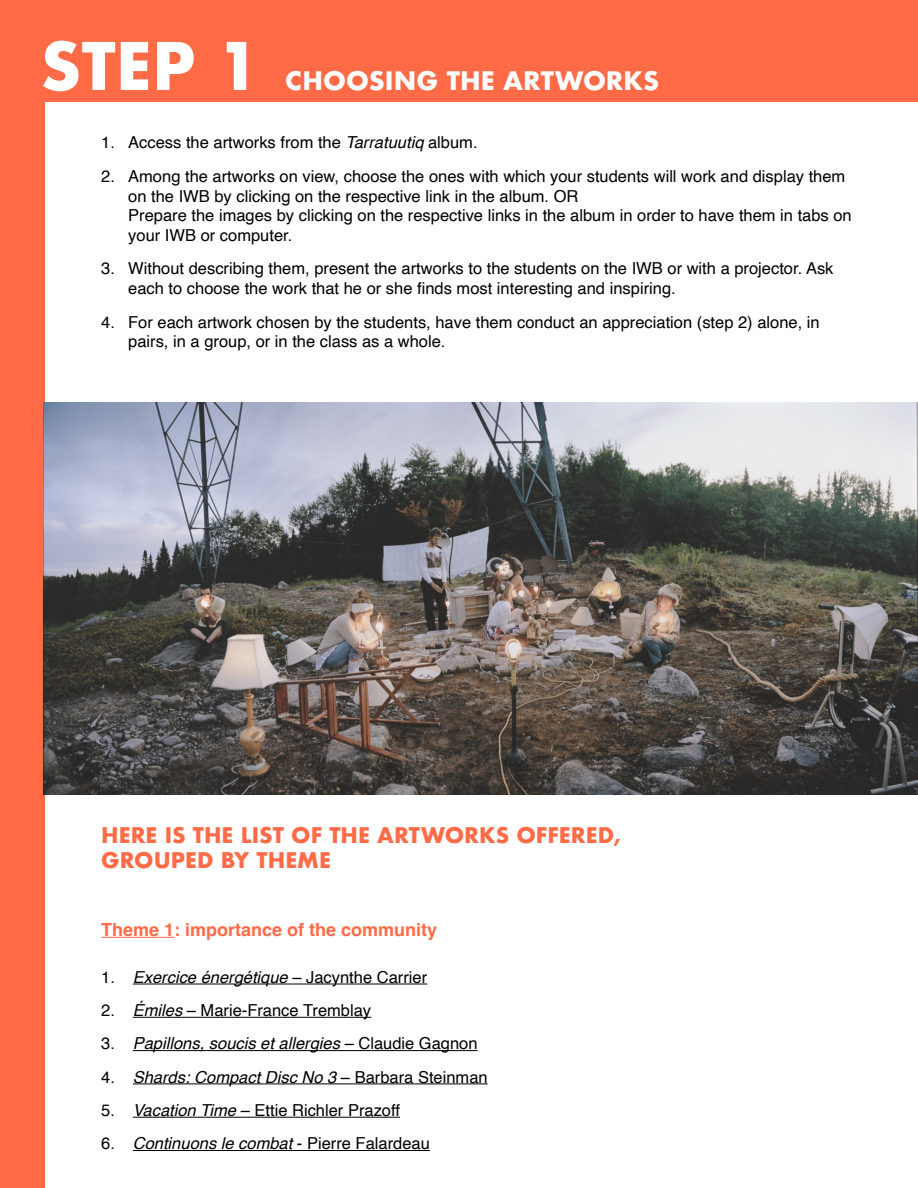
<style>
.page{position:relative;width:918px;height:1188px;background:#fff}
.page>*{position:absolute;margin:0;border:0;box-sizing:border-box;transform-origin:0 0}
.t1{font:700 63.75px "Futura";color:#fff}
.t2{font:700 24.75px "Futura";color:#fff}
.t3{font:700 21px/25.5px "Futura";color:#ff6b47}
.t4{font:700 18px "Helvetica";color:#ff6b47}
.t5{font:16.5px/19.8px "Helvetica";color:#000}
.t6{font:italic 16.5px "Helvetica";color:#000}
.s1{font-style:italic}
.s2{font-style:normal}
</style>
<div class="page">
<div style="left:0;top:0;width:44px;height:1188px;background:#ff6b47"></div>
<div style="left:0;top:0;width:918px;height:101px;background:#ff6b47"></div>
<img style="left:44px;top:403px;width:874px;height:392px">
<hr style="left:101px;top:937px;width:73px;height:1px;background:#ff6b47">
<hr style="left:133px;top:984px;width:294px;height:1px;background:#000">
<hr style="left:133px;top:1017px;width:238px;height:1px;background:#000">
<hr style="left:133px;top:1050px;width:345px;height:1px;background:#000">
<hr style="left:133px;top:1083px;width:355px;height:1px;background:#000">
<hr style="left:133px;top:1117px;width:267px;height:1px;background:#000">
<hr style="left:133px;top:1150px;width:297px;height:1px;background:#000">
<h1 class="t1" style="left:40px;top:20px;width:222px">STEP 1</h1>
<h2 class="t2" style="left:285px;top:63px;width:376px">CHOOSING THE ARTWORKS</h2>
<p class="t5" style="left:101px;top:133px;width:378px">1. Access the artworks from the <span class="s1">Tarratuutiq</span> album.</p>
<p class="t5" style="left:128px;top:167px;width:725px;text-indent:-27px">2. Among the artworks on view, choose the ones with which your students will work and display them on the IWB by clicking on the respective link in the album. OR<br>Prepare the images by clicking on the respective links in the album in order to have them in tabs on your IWB or computer.</p>
<p class="t5" style="left:128px;top:259px;width:707px;text-indent:-27px">3. Without describing them, present the artworks to the students on the IWB or with a projector. Ask each to choose the work that he or she finds most interesting and inspiring.</p>
<p class="t5" style="left:128px;top:312px;width:693px;text-indent:-27px">4. For each artwork chosen by the students, have them conduct an appreciation (step 2) alone, in pairs, in a group, or in the class as a whole.</p>
<p class="t3" style="left:101px;top:822px;width:522px">HERE IS THE LIST OF THE ARTWORKS OFFERED,<br>GROUPED BY THEME</p>
<p class="t4" style="left:101px;top:919px;width:338px">Theme 1: importance of the community</p>
<p class="t6" style="left:101px;top:964px;width:327px"><span class="s2">1.</span> Exercice énergétique <span class="s2">– Jacynthe Carrier</span></p>
<p class="t5" style="left:101px;top:1001px;width:271px">2. <span class="s1">Émiles</span> – Marie-France Tremblay</p>
<p class="t6" style="left:101px;top:1031px;width:378px"><span class="s2">3.</span> Papillons, soucis et allergies <span class="s2">– Claudie Gagnon</span></p>
<p class="t6" style="left:101px;top:1064px;width:388px"><span class="s2">4.</span> Shards: Compact Disc No 3 <span class="s2">– Barbara Steinman</span></p>
<p class="t5" style="left:101px;top:1101px;width:300px">5. <span class="s1">Vacation Time</span> – Ettie Richler Prazoff</p>
<p class="t5" style="left:101px;top:1134px;width:330px">6. <span class="s1">Continuons le combat</span> - Pierre Falardeau</p>
</div>
